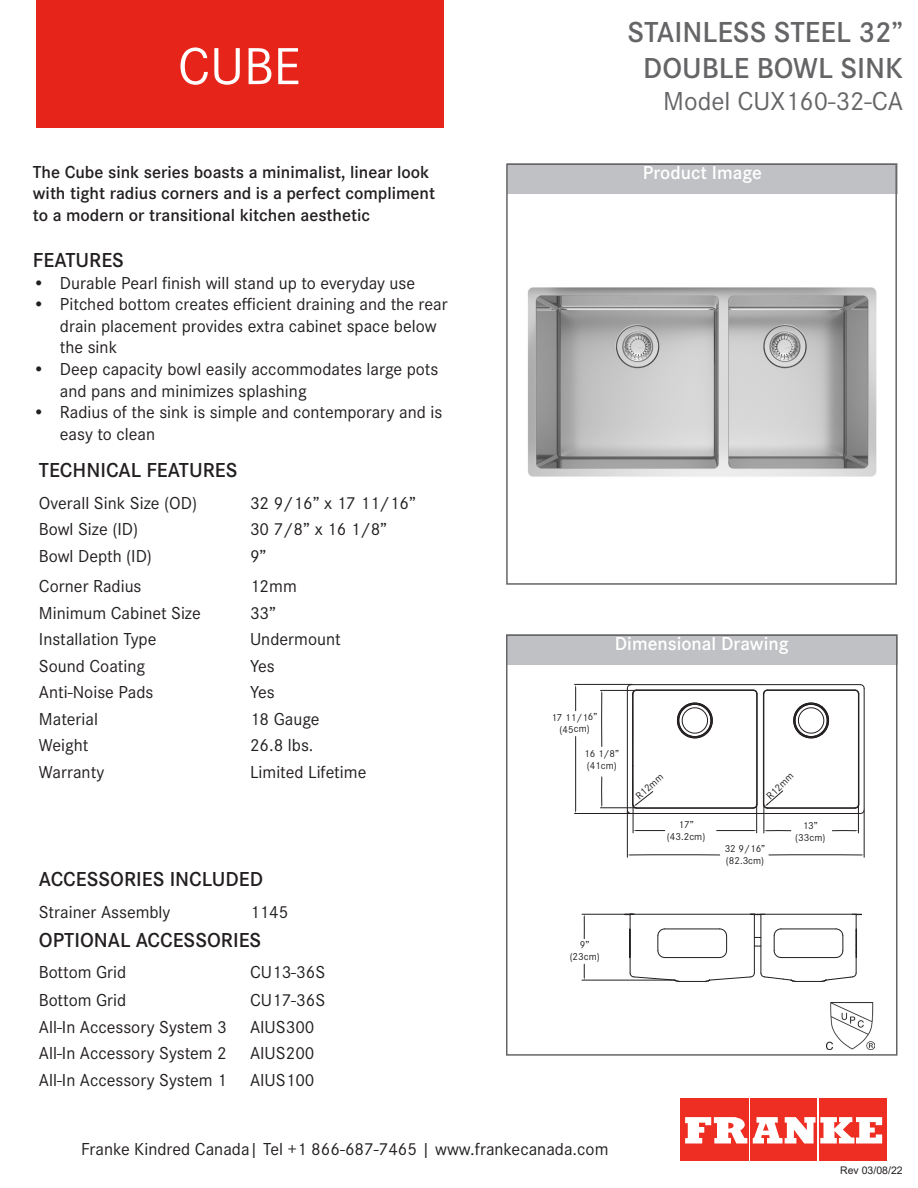
<style>
.page{position:relative;width:918px;height:1188px;background:#fff}
.page>*{position:absolute;margin:0;border:0;box-sizing:border-box;transform-origin:0 0}
.t1{font:54px "Corporate S";color:#fff}
.t2{font:600 30px "Corporate S";color:#656568}
.t3{font:27px "Corporate S";color:#656568}
.t4{font:600 21px "Corporate S";color:#231f20}
.t5{font:600 19.5px "Corporate S";color:#fff}
.t6{font:18px/21.6px "Corporate S";color:#231f20}
.t7{font:600 18px/21.6px "Corporate S";color:#231f20}
.t8{font:10.5px/11.7px "Corporate S";color:#231f20;text-align:center}
.t9{font:10.5px "Arial";color:#231f20}
</style>
<div class="page">
<div style="left:506px;top:634px;width:392px;height:31px;background:#c0c1c4"></div>
<div style="left:506px;top:634px;width:392px;height:422px;border:2px solid #656568"></div>
<div style="left:507px;top:164px;width:391px;height:30px;background:#c0c1c4"></div>
<div style="left:506px;top:164px;width:391px;height:421px;border:2px solid #656568"></div>
<div style="left:680px;top:1099px;width:69px;height:62px;background:#ee2e22"></div>
<div style="left:751px;top:1099px;width:66px;height:62px;background:#ee2e22"></div>
<div style="left:819px;top:1099px;width:67px;height:62px;background:#ee2e22"></div>
<svg style="left:685px;top:1117px;width:62px;height:27px"></svg>
<svg style="left:753px;top:1117px;width:129px;height:27px"></svg>
<div style="left:37px;top:0;width:407px;height:127px;background:#e72419"></div>
<img style="left:528px;top:287px;width:349px;height:190px">
<hr style="left:864px;top:688px;width:1px;height:122px;background:#231f20">
<hr style="left:760px;top:813px;width:100px;height:1px;background:#231f20">
<hr style="left:760px;top:684px;width:100px;height:1px;background:#231f20">
<hr style="left:859px;top:694px;width:1px;height:110px;background:#231f20">
<hr style="left:767px;top:808px;width:88px;height:1px;background:#231f20">
<hr style="left:763px;top:694px;width:1px;height:110px;background:#231f20">
<hr style="left:767px;top:690px;width:88px;height:1px;background:#231f20">
<hr style="left:764px;top:694px;width:1px;height:110px;background:#231f20">
<hr style="left:767px;top:807px;width:88px;height:1px;background:#231f20">
<svg style="left:854px;top:684px;width:11px;height:11px"></svg>
<hr style="left:858px;top:694px;width:1px;height:110px;background:#231f20">
<svg style="left:793px;top:702px;width:36px;height:37px"></svg>
<hr style="left:631px;top:684px;width:129px;height:1px;background:#231f20">
<hr style="left:631px;top:813px;width:129px;height:1px;background:#231f20">
<hr style="left:757px;top:694px;width:1px;height:110px;background:#231f20">
<hr style="left:636px;top:808px;width:117px;height:1px;background:#231f20">
<hr style="left:636px;top:690px;width:117px;height:1px;background:#231f20">
<hr style="left:636px;top:807px;width:117px;height:1px;background:#231f20">
<svg style="left:753px;top:689px;width:15px;height:6px"></svg>
<hr style="left:756px;top:694px;width:1px;height:110px;background:#231f20">
<svg style="left:677px;top:702px;width:36px;height:37px"></svg>
<hr style="left:864px;top:811px;width:1px;height:46px;background:#231f20">
<hr style="left:627px;top:811px;width:1px;height:46px;background:#231f20">
<svg style="left:627px;top:854px;width:93px;height:2px"></svg>
<svg style="left:768px;top:854px;width:96px;height:2px"></svg>
<hr style="left:575px;top:737px;width:1px;height:74px;background:#231f20">
<svg style="left:575px;top:685px;width:1px;height:26px"></svg>
<hr style="left:761px;top:915px;width:1px;height:58px;background:#231f20">
<hr style="left:856px;top:915px;width:1px;height:58px;background:#231f20">
<hr style="left:761px;top:914px;width:95px;height:1px;background:#231f20">
<hr style="left:754px;top:915px;width:1px;height:58px;background:#231f20">
<hr style="left:630px;top:915px;width:1px;height:58px;background:#231f20">
<hr style="left:630px;top:914px;width:125px;height:1px;background:#231f20">
<hr style="left:582px;top:914px;width:51px;height:1px;background:#231f20">
<hr style="left:582px;top:980px;width:93px;height:1px;background:#231f20">
<svg style="left:584px;top:964px;width:1px;height:16px"></svg>
<svg style="left:584px;top:914px;width:1px;height:25px"></svg>
<svg style="left:629px;top:928px;width:228px;height:54px"></svg>
<hr style="left:717px;top:830px;width:37px;height:1px;background:#231f20">
<svg style="left:627px;top:684px;width:38px;height:149px"></svg>
<svg style="left:753px;top:790px;width:39px;height:43px"></svg>
<svg style="left:832px;top:804px;width:33px;height:29px"></svg>
<hr style="left:601px;top:807px;width:34px;height:1px;background:#231f20">
<hr style="left:601px;top:690px;width:34px;height:1px;background:#231f20">
<svg style="left:601px;top:690px;width:1px;height:57px"></svg>
<svg style="left:601px;top:776px;width:1px;height:32px"></svg>
<hr style="left:575px;top:813px;width:57px;height:1px;background:#231f20">
<hr style="left:575px;top:684px;width:57px;height:1px;background:#231f20">
<img style="left:827px;top:1003px;width:48px;height:46px">
<p class="t1" style="left:178px;top:27px;width:124px">CUBE</p>
<p class="t7" style="left:33px;top:160px;width:404px">The Cube sink series boasts a minimalist, linear look with tight radius corners and is a perfect compliment to a modern or transitional kitchen aesthetic</p>
<p class="t4" style="left:33px;top:244px;width:93px">FEATURES</p>
<p class="t6" style="left:33px;top:270px;width:384px">• Durable Pearl finish will stand up to everyday use</p>
<p class="t6" style="left:60px;top:292px;width:389px;text-indent:-27px">• Pitched bottom creates efficient draining and the rear drain placement provides extra cabinet space below the sink</p>
<p class="t6" style="left:60px;top:357px;width:380px;text-indent:-27px">• Deep capacity bowl easily accommodates large pots and pans and minimizes splashing</p>
<p class="t6" style="left:60px;top:400px;width:384px;text-indent:-27px">• Radius of the sink is simple and contemporary and is easy to clean</p>
<p class="t4" style="left:39px;top:455px;width:200px">TECHNICAL FEATURES</p>
<p class="t6" style="left:39px;top:491px;width:160px">Overall Sink Size (OD)</p>
<p class="t6" style="left:250px;top:491px;width:167px">32 9/16” x 17 11/16”</p>
<p class="t6" style="left:39px;top:517px;width:101px">Bowl Size (ID)</p>
<p class="t6" style="left:250px;top:517px;width:139px">30 7/8” x 16 1/8”</p>
<p class="t6" style="left:39px;top:544px;width:115px">Bowl Depth (ID)</p>
<p class="t6" style="left:250px;top:544px;width:18px">9”</p>
<p class="t6" style="left:39px;top:574px;width:104px">Corner Radius</p>
<p class="t6" style="left:250px;top:574px;width:48px">12mm</p>
<p class="t6" style="left:39px;top:601px;width:163px">Minimum Cabinet Size</p>
<p class="t6" style="left:250px;top:601px;width:28px">33”</p>
<p class="t6" style="left:39px;top:627px;width:119px">Installation Type</p>
<p class="t6" style="left:250px;top:627px;width:92px">Undermount</p>
<p class="t6" style="left:39px;top:654px;width:108px">Sound Coating</p>
<p class="t6" style="left:250px;top:654px;width:26px">Yes</p>
<p class="t6" style="left:39px;top:680px;width:116px">Anti-Noise Pads</p>
<p class="t6" style="left:250px;top:680px;width:26px">Yes</p>
<p class="t6" style="left:39px;top:707px;width:61px">Material</p>
<p class="t6" style="left:250px;top:707px;width:71px">18 Gauge</p>
<p class="t6" style="left:39px;top:733px;width:51px">Weight</p>
<p class="t6" style="left:250px;top:733px;width:65px">26.8 lbs.</p>
<p class="t6" style="left:39px;top:760px;width:67px">Warranty</p>
<p class="t6" style="left:250px;top:760px;width:118px">Limited Lifetime</p>
<p class="t4" style="left:39px;top:864px;width:226px">ACCESSORIES INCLUDED</p>
<p class="t6" style="left:39px;top:900px;width:133px">Strainer Assembly</p>
<p class="t6" style="left:250px;top:900px;width:40px">1145</p>
<p class="t4" style="left:39px;top:924px;width:224px">OPTIONAL ACCESSORIES</p>
<p class="t6" style="left:39px;top:960px;width:89px">Bottom Grid</p>
<p class="t6" style="left:250px;top:960px;width:77px">CU13-36S</p>
<p class="t6" style="left:39px;top:988px;width:89px">Bottom Grid</p>
<p class="t6" style="left:250px;top:988px;width:77px">CU17-36S</p>
<p class="t6" style="left:39px;top:1015px;width:189px">All-In Accessory System 3</p>
<p class="t6" style="left:250px;top:1015px;width:66px">AIUS300</p>
<p class="t6" style="left:39px;top:1041px;width:189px">All-In Accessory System 2</p>
<p class="t6" style="left:250px;top:1041px;width:66px">AIUS200</p>
<p class="t6" style="left:39px;top:1068px;width:189px">All-In Accessory System 1</p>
<p class="t6" style="left:250px;top:1068px;width:66px">AIUS100</p>
<p class="t2" style="left:628px;top:9px;width:277px">STAINLESS STEEL 32”</p>
<p class="t2" style="left:643px;top:45px;width:261px">DOUBLE BOWL SINK</p>
<p class="t3" style="left:663px;top:81px;width:241px">Model CUX160-32-CA</p>
<p class="t5" style="left:643px;top:158px;width:121px">Product Image</p>
<p class="t5" style="left:615px;top:629px;width:175px">Dimensional Drawing</p>
<p class="t8" style="left:551px;top:711px;width:48px;rotate:-1deg">17 11/16” (45cm)</p>
<p class="t8" style="left:584px;top:747px;width:37px;text-align:left">16 1/8” (41cm)</p>
<p class="t8" style="left:633px;top:793px;width:35px;rotate:-42deg">R12mm</p>
<p class="t8" style="left:763px;top:793px;width:35px;rotate:-44deg">R12mm</p>
<p class="t8" style="left:667px;top:818px;width:40px">17” (43.2cm)</p>
<p class="t8" style="left:795px;top:819px;width:32px">13” (33cm)</p>
<p class="t8" style="left:725px;top:842px;width:42px;text-align:left">32 9/16” (82.3cm)</p>
<p class="t8" style="left:570px;top:938px;width:32px">9” (23cm)</p>
<p class="t6" style="left:81px;top:1137px;width:529px">Franke Kindred Canada| Tel +1 866-687-7465 | www.frankecanada.com</p>
<p class="t9" style="left:840px;top:1163px;width:64px">Rev 03/08/22</p>
</div>
